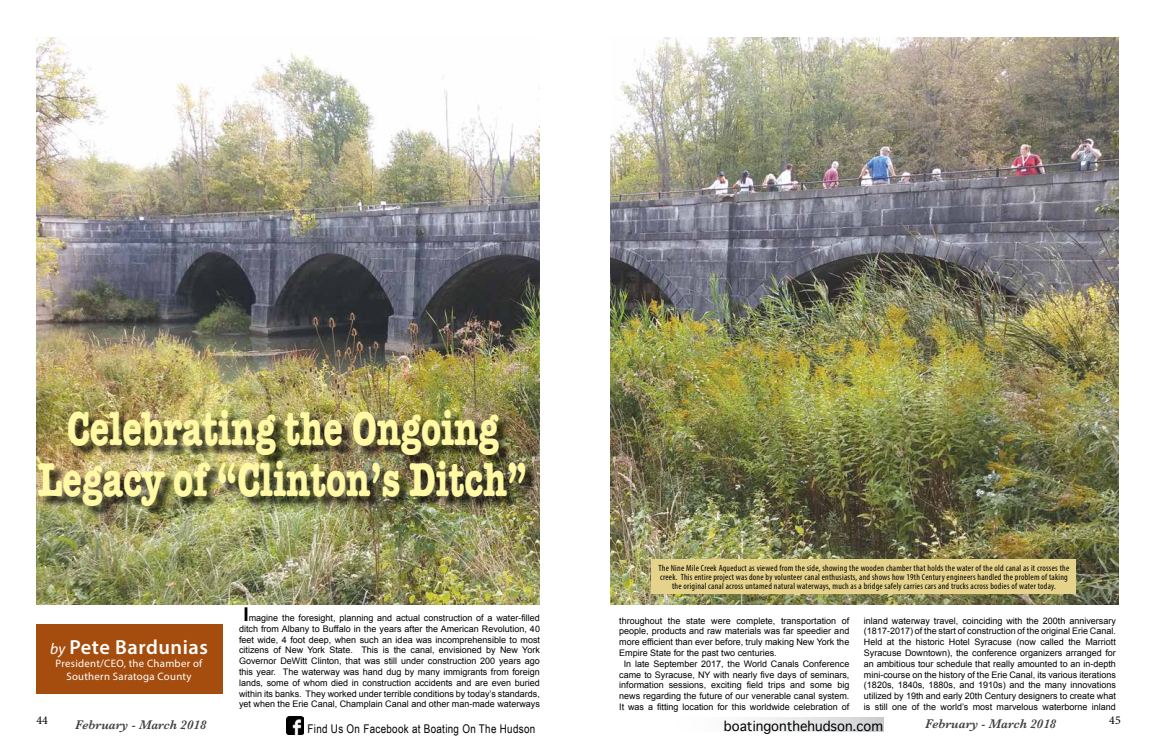
<style>
.page{position:relative;width:1152px;height:756px;background:#fff}
.page>*{position:absolute;margin:0;border:0;box-sizing:border-box;transform-origin:0 0}
.t1{font:700 49px/51px "American Typewriter";color:#fff8a5;text-align:center;scale:.73 1}
.t2{font:600 20.4px "Myriad Pro";letter-spacing:.025em;color:#fff}
.t3{font:italic 600 13px "Baskerville";color:#414042}
.t4{font:13px "Geneva";color:#000}
.t5{font:12px "Arial Narrow";letter-spacing:.025em;color:#000}
.t6{font:12px "Minion Pro";color:#000}
.t7{font:10.8px/13px "Myriad Pro";letter-spacing:.025em;color:#fff;text-align:center}
.t8{font:9px/10.8px "Arial";color:#000;text-align:center}
.t9{font:condensed 9px/9px "Myriad Pro";letter-spacing:.025em;color:#000;text-align:center}
.s1{font-weight:400;font-style:italic;font-size:15.6px}
.s2{font-weight:700;font-size:19px}
</style>
<div class="page">
<img style="left:286px;top:717px;width:18px;height:17px">
<svg style="left:754px;top:717px;width:129px;height:15px"></svg>
<img style="left:37px;top:38px;width:503px;height:567px">
<img style="left:611px;top:38px;width:508px;height:567px">
<div style="left:36px;top:625px;width:186px;height:69px;background:#a54d0e"></div>
<div style="left:652px;top:559px;width:424px;height:35px;background:#e5d28b"></div>
<div style="left:40px;top:411px;width:498px;height:108px;background:#000;opacity:.75"></div>
<h1 class="t1" style="left:38px;top:401px;width:673px">Celebrating the Ongoing<br>Legacy of “Clinton’s Ditch”</h1>
<p class="t9" style="left:659px;top:564px;width:412px">The Nine Mile Creek Aqueduct as viewed from the side, showing the wooden chamber that holds the water of the old canal as it crosses the creek. This entire project was done by volunteer canal enthusiasts, and shows how 19th Century engineers handled the problem of taking the original canal across untamed natural waterways, much as a bridge safely carries cars and trucks across bodies of water today.</p>
<h2 class="t2" style="left:50px;top:634px;width:159px"><span class="s1">by</span> Pete Bardunias</h2>
<p class="t7" style="left:56px;top:657px;width:148px">President/CEO, the Chamber of<br>Southern Saratoga County</p>
<p class="t8" style="left:239px;top:612px;width:302px"><span class="s2">I</span>magine the foresight, planning and actual construction of a water-filled ditch from Albany to Buffalo in the years after the American Revolution, 40 feet wide, 4 foot deep, when such an idea was incomprehensible to most citizens of New York State. This is the canal, envisioned by New York Governor DeWitt Clinton, that was still under construction 200 years ago this year. The waterway was hand dug by many immigrants from foreign lands, some of whom died in construction accidents and are even buried within its banks. They worked under terrible conditions by today’s standards, yet when the Erie Canal, Champlain Canal and other man-made waterways</p>
<p class="t8" style="left:619px;top:615px;width:232px">throughout the state were complete, transportation of</p>
<p class="t8" style="left:619px;top:626px;width:232px">people, products and raw materials was far speedier and</p>
<p class="t8" style="left:619px;top:637px;width:232px">more efficient than ever before, truly making New York the</p>
<p class="t8" style="left:619px;top:648px;width:159px">Empire State for the past two centuries.</p>
<p class="t8" style="left:624px;top:658px;width:227px">In late September 2017, the World Canals Conference</p>
<p class="t8" style="left:619px;top:669px;width:232px">came to Syracuse, NY with nearly five days of seminars,</p>
<p class="t8" style="left:619px;top:680px;width:232px">information sessions, exciting field trips and some big</p>
<p class="t8" style="left:619px;top:691px;width:232px">news regarding the future of our venerable canal system.</p>
<p class="t8" style="left:619px;top:702px;width:232px">It was a fitting location for this worldwide celebration of</p>
<p class="t8" style="left:864px;top:615px;width:254px;text-align:justify">inland waterway travel, coinciding with the 200th anniversary (1817-2017) of the start of construction of the original Erie Canal.<br>Held at the historic Hotel Syracuse (now called the Marriott Syracuse Downtown), the conference organizers arranged for an ambitious tour schedule that really amounted to an in-depth mini-course on the history of the Erie Canal, its various iterations (1820s, 1840s, 1880s, and 1910s) and the many innovations utilized by 19th and early 20th Century designers to create what is still one of the world’s most marvelous waterborne inland</p>
<h3 class="t6" style="left:36px;top:712px;width:13px">44</h3>
<h3 class="t6" style="left:1109px;top:712px;width:13px">45</h3>
<h3 class="t5" style="left:308px;top:720px;width:229px">Find Us On Facebook at Boating On The Hudson</h3>
<h3 class="t4" style="left:724px;top:719px;width:161px">boatingonthehudson.com</h3>
<h3 class="t3" style="left:75px;top:716px;width:133px">February - March 2018</h3>
<h3 class="t3" style="left:925px;top:715px;width:133px">February - March 2018</h3>
</div>
